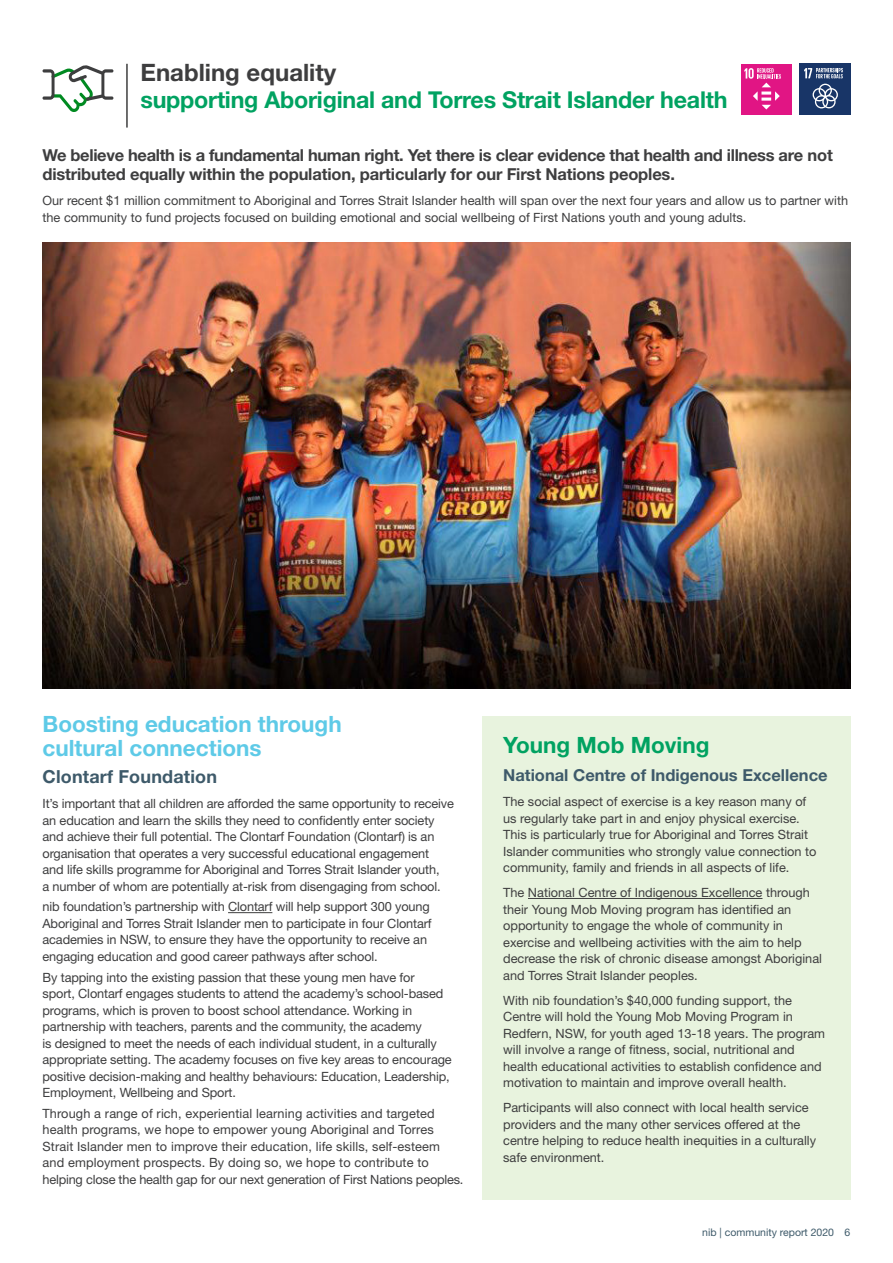
<style>
.page{position:relative;width:893px;height:1263px;background:#fff}
.page>*{position:absolute;margin:0;border:0;box-sizing:border-box;transform-origin:0 0}
.Sect_head___Grey{font:700 24px "Helvetica Neue LT Std";color:#3e3e3f}
.Sect_head___DGreen{font:700 23.25px "Helvetica Neue LT Std";letter-spacing:-.01em;color:#00a261}
.H1_LBlue{font:700 22.5px/24.5px "Helvetica Neue LT Std";color:#5ecae7}
.H1_DGreen{font:700 22.5px "Helvetica Neue LT Std";color:#00a261}
.H3_12pt_Bold{font:700 18px "Helvetica Neue LT Std";letter-spacing:.01em;color:#3e5a6a}
.Intro_para_-_Grey_11{font:700 16.5px/19.5px "Helvetica Neue LT Std";letter-spacing:-.015em;color:#3e3e3f}
.Intro_para_-_Grey_11-2{font:700 16.5px "Helvetica Neue LT Std";color:#3e5a6a}
.Body{font:12.75px/16.5px "Helvetica Neue LT Std";color:#3e3e3f}
.t1{font:10.5px "Helvetica Neue LT Std";color:#3e5a6a}
</style>
<div class="page">
<hr style="left:126px;top:64px;width:2px;height:64px;background:#3e3e3f">
<img style="left:43px;top:243px;width:807px;height:446px">
<svg style="left:43px;top:65px;width:70px;height:47px"></svg>
<div style="left:741px;top:64px;width:50px;height:51px;background:#e11584"></div>
<svg style="left:744px;top:68px;width:37px;height:41px"></svg>
<div style="left:799px;top:64px;width:51px;height:51px;background:#183567"></div>
<svg style="left:813px;top:84px;width:25px;height:24px"></svg>
<svg style="left:804px;top:68px;width:39px;height:10px"></svg>
<div style="left:482px;top:716px;width:368px;height:483px;background:#e8f3de"></div>
<hr style="left:528px;top:898px;width:234px;height:1px;background:#3e3e3f">
<hr style="left:228px;top:912px;width:44px;height:1px;background:#3e3e3f">
<p class="Sect_head___Grey" style="left:140px;top:58px;width:197px">Enabling equality</p>
<p class="Sect_head___DGreen" style="left:140px;top:85px;width:589px">supporting Aboriginal and Torres Strait Islander health</p>
<p class="Intro_para_-_Grey_11" style="left:43px;top:145px;width:792px">We believe health is a fundamental human right. Yet there is clear evidence that health and illness are not distributed equally within the population, particularly for our First Nations peoples.</p>
<p class="Body" style="left:43px;top:192px;width:807px">Our recent $1 million commitment to Aboriginal and Torres Strait Islander health will span over the next four years and allow us to partner with the community to fund projects focused on building emotional and social wellbeing of First Nations youth and young adults.</p>
<p class="H1_LBlue" style="left:43px;top:711px;width:301px">Boosting education through cultural connections</p>
<p class="H3_12pt_Bold" style="left:43px;top:765px;width:176px">Clontarf Foundation</p>
<p class="Body" style="left:43px;top:795px;width:413px">It’s important that all children are afforded the same opportunity to receive an education and learn the skills they need to confidently enter society and achieve their full potential. The Clontarf Foundation (Clontarf) is an organisation that operates a very successful educational engagement<br>and life skills programme for Aboriginal and Torres Strait Islander youth,<br>a number of whom are potentially at-risk from disengaging from school.</p>
<p class="Body" style="left:43px;top:898px;width:391px">nib foundation’s partnership with Clontarf will help support 300 young Aboriginal and Torres Strait Islander men to participate in four Clontarf academies in NSW, to ensure they have the opportunity to receive an engaging education and good career pathways after school.</p>
<p class="Body" style="left:43px;top:969px;width:411px">By tapping into the existing passion that these young men have for<br>sport, Clontarf engages students to attend the academy’s school-based programs, which is proven to boost school attendance. Working in partnership with teachers, parents and the community, the academy<br>is designed to meet the needs of each individual student, in a culturally appropriate setting. The academy focuses on five key areas to encourage positive decision-making and healthy behaviours: Education, Leadership, Employment, Wellbeing and Sport.</p>
<p class="Body" style="left:43px;top:1105px;width:422px">Through a range of rich, experiential learning activities and targeted health programs, we hope to empower young Aboriginal and Torres Strait Islander men to improve their education, life skills, self-esteem and employment prospects. By doing so, we hope to contribute to helping close the health gap for our next generation of First Nations peoples.</p>
<p class="H1_DGreen" style="left:503px;top:731px;width:208px">Young Mob Moving</p>
<p class="Intro_para_-_Grey_11-2" style="left:503px;top:765px;width:326px">National Centre of Indigenous Excellence</p>
<p class="Body" style="left:503px;top:793px;width:315px">The social aspect of exercise is a key reason many of us regularly take part in and enjoy physical exercise.<br>This is particularly true for Aboriginal and Torres Strait Islander communities who strongly value connection to community, family and friends in all aspects of life.</p>
<p class="Body" style="left:503px;top:884px;width:320px">The National Centre of Indigenous Excellence through their Young Mob Moving program has identified an opportunity to engage the whole of community in exercise and wellbeing activities with the aim to help decrease the risk of chronic disease amongst Aboriginal and Torres Strait Islander peoples.</p>
<p class="Body" style="left:503px;top:992px;width:323px">With nib foundation’s $40,000 funding support, the Centre will hold the Young Mob Moving Program in Redfern, NSW, for youth aged 13-18 years. The program will involve a range of fitness, social, nutritional and health educational activities to establish confidence and motivation to maintain and improve overall health.</p>
<p class="Body" style="left:503px;top:1099px;width:314px">Participants will also connect with local health service providers and the many other services offered at the centre helping to reduce health inequities in a culturally safe environment.</p>
<p class="t1" style="left:702px;top:1226px;width:150px">nib | community report 2020 6</p>
</div>
